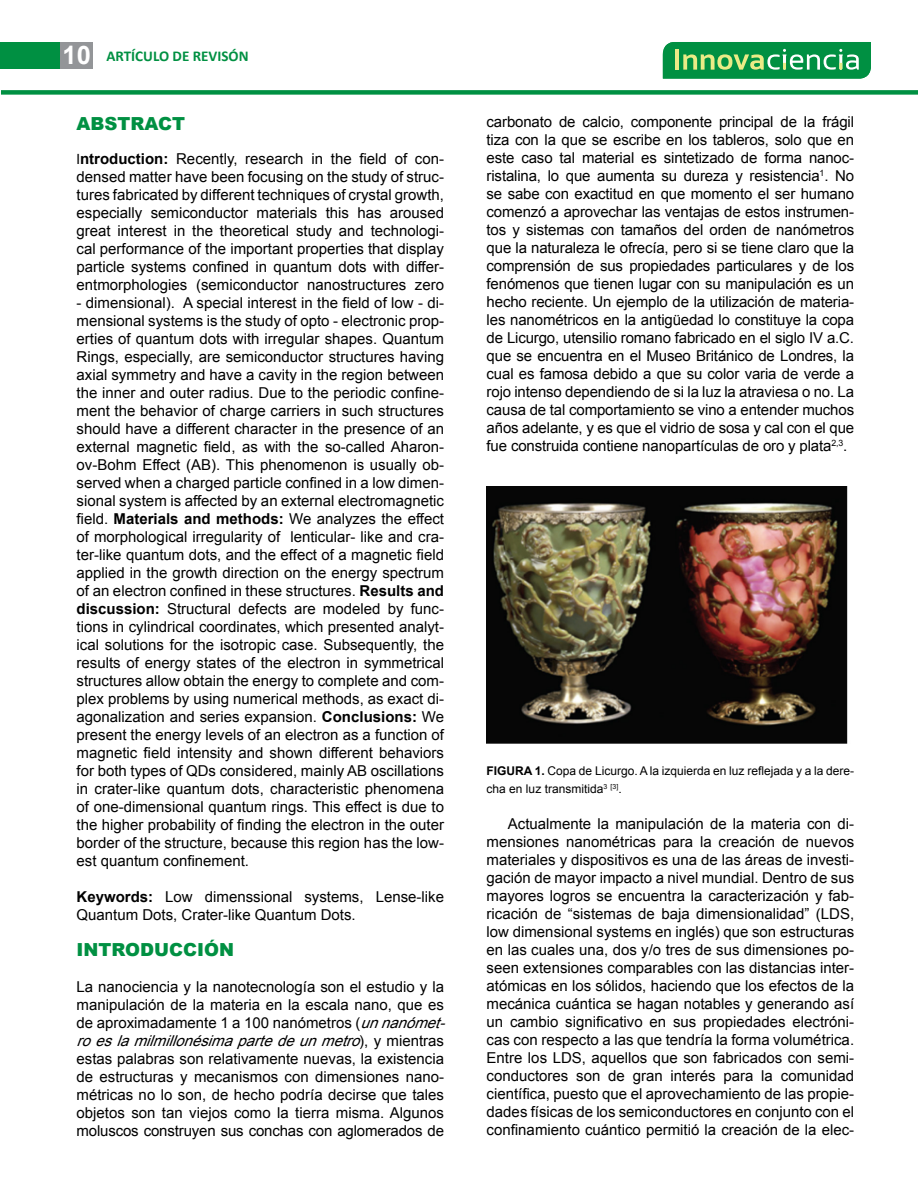
<style>
.page{position:relative;width:918px;height:1188px;background:#fff}
.page>*{position:absolute;margin:0;border:0;box-sizing:border-box;transform-origin:0 0}
.t1{font:900 18px "Arial";color:#009042}
.t2{font:15px/18px "Arial";color:#000;text-align:justify}
.t3{font:700 15px "Calibri";color:#009042}
.t4{font:12px/18px "Arial";color:#000}
.s1{font-family:"Arial";font-size:25.5px;color:#fff}
.s2{font-family:"Myriad Pro"}
.s3{font-weight:700}
.s4{font-style:italic}
</style>
<div class="page">
<div style="left:1px;top:90px;width:917px;height:5px;background:#009042"></div>
<div style="left:0;top:42px;width:93px;height:26px;background:#939598"></div>
<div style="left:0;top:42px;width:60px;height:26px;background:#009042"></div>
<svg style="left:663px;top:42px;width:208px;height:37px;background:#2ba157"></svg>
<img style="left:487px;top:487px;width:361px;height:257px">
<p class="t3" style="left:63px;top:45px;width:188px"><span class="s1">10</span> ARTÍCULO DE REVISÓN</p>
<p class="t1" style="left:77px;top:110px;width:110px">ABSTRACT</p>
<p class="t2" style="left:77px;top:150px;width:369px"><span class="s2">I</span><span class="s3">ntroduction:</span> Recently, research in the field of con&shy;densed matter have been focusing on the study of struc&shy;tures fabricated by different techniques of crystal growth, especially semiconductor materials this has aroused great interest in the theoretical study and technologi&shy;cal performance of the important properties that display particle systems confined in quantum dots with differ&shy;entmorphologies (semiconductor nanostructures zero</p>
<p class="t2" style="left:77px;top:294px;width:369px">- dimensional). A special interest in the field of low - di&shy;mensional systems is the study of opto - electronic prop&shy;erties of quantum dots with irregular shapes. Quantum Rings, especially, are semiconductor structures having axial symmetry and have a cavity in the region between the inner and outer radius. Due to the periodic confine&shy;ment the behavior of charge carriers in such structures should have a different character in the presence of an external magnetic field, as with the so-called Aharon&shy;ov-Bohm Effect (AB). This phenomenon is usually ob&shy;served when a charged particle confined in a low dimen&shy;sional system is affected by an external electromagnetic field. <span class="s3">Materials and methods:</span> We analyzes the effect of morphological irregularity of lenticular- like and cra&shy;ter-like quantum dots, and the effect of a magnetic field applied in the growth direction on the energy spectrum of an electron confined in these structures. <span class="s3">Results and discussion:</span> Structural defects are modeled by func&shy;tions in cylindrical coordinates, which presented analyt&shy;ical solutions for the isotropic case. Subsequently, the results of energy states of the electron in symmetrical structures allow obtain the energy to complete and com&shy;plex problems by using numerical methods, as exact di&shy;agonalization and series expansion. <span class="s3">Conclusions:</span> We present the energy levels of an electron as a function of magnetic field intensity and shown different behaviors for both types of QDs considered, mainly AB oscillations in crater-like quantum dots, characteristic phenomena of one-dimensional quantum rings. This effect is due to the higher probability of finding the electron in the outer border of the structure, because this region has the low&shy;est quantum confinement.</p>
<p class="t2" style="left:77px;top:888px;width:369px"><span class="s3">Keywords:</span> Low dimenssional systems, Lense-like<br>Quantum Dots, Crater-like Quantum Dots.</p>
<p class="t1" style="left:77px;top:937px;width:159px">INTRODUCCIÓN</p>
<p class="t2" style="left:77px;top:978px;width:377px;text-align:left">La nanociencia y la nanotecnología son el estudio y la manipulación de la materia en la escala nano, que es de aproximadamente 1 a 100 nanómetros (<span class="s4">unnanómet&shy;roeslamilmillonésimapartedeunmetro</span>) , y m i e n t r a s estas palabras son relativamente nuevas, la existencia de estructuras y mecanismos con dimensiones nano&shy;métricas no lo son, de hecho podría decirse que tales objetos son tan viejos como la tierra misma. Algunos moluscos construyen sus conchas con aglomerados de</p>
<p class="t2" style="left:487px;top:113px;width:369px">carbonato de calcio, componente principal de la frágil tiza con la que se escribe en los tableros, solo que en este caso tal material es sintetizado de forma nanoc&shy;ristalina, lo que aumenta su dureza y resistencia<sup>1</sup>. No se sabe con exactitud en que momento el ser humano comenzó a aprovechar las ventajas de estos instrumen&shy;tos y sistemas con tamaños del orden de nanómetros que la naturaleza le ofrecía, pero si se tiene claro que la comprensión de sus propiedades particulares y de los fenómenos que tienen lugar con su manipulación es un hecho reciente. Un ejemplo de la utilización de materia&shy;les nanométricos en la antigüedad lo constituye la copa de Licurgo, utensilio romano fabricado en el siglo IV a.C. que se encuentra en el Museo Británico de Londres, la cual es famosa debido a que su color varia de verde a rojo intenso dependiendo de si la luz la atraviesa o no. La causa de tal comportamiento se vino a entender muchos años adelante, y es que el vidrio de sosa y cal con el que fue construida contiene nanopartículas de oro y plata<sup>2,3</sup>.</p>
<p class="t4" style="left:487px;top:762px;width:369px"><span class="s3">FIGURA 1.</span> Copa de Licurgo. A la izquierda en luz reflejada y a la dere&shy;cha en luz transmitida<sup>3</sup> <sup>[3]</sup>.</p>
<p class="t2" style="left:487px;top:815px;width:369px;text-indent:21px">Actualmente la manipulación de la materia con di&shy;mensiones nanométricas para la creación de nuevos materiales y dispositivos es una de las áreas de investi&shy;gación de mayor impacto a nivel mundial. Dentro de sus mayores logros se encuentra la caracterización y fab&shy;ricación de “sistemas de baja dimensionalidad” (LDS, low dimensional systems en inglés) que son estructuras en las cuales una, dos y/o tres de sus dimensiones po&shy;seen extensiones comparables con las distancias inter&shy;atómicas en los sólidos, haciendo que los efectos de la mecánica cuántica se hagan notables y generando así un cambio significativo en sus propiedades electróni&shy;cas con respecto a las que tendría la forma volumétrica.<br>Entre los LDS, aquellos que son fabricados con semi&shy;conductores son de gran interés para la comunidad científica, puesto que el aprovechamiento de las propie&shy;dades físicas de los semiconductores en conjunto con el confinamiento cuántico permitió la creación de la elec-</p>
</div>
